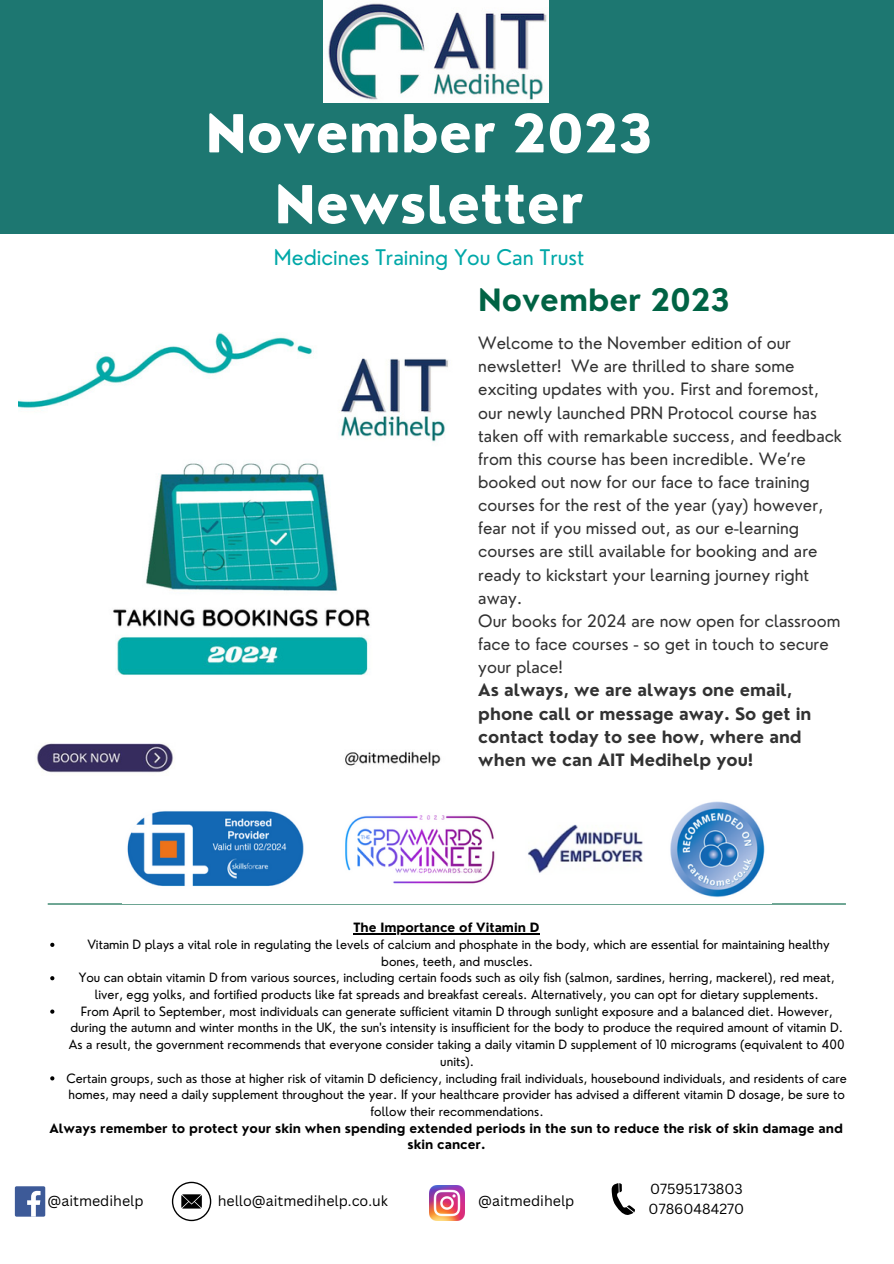
<style>
.page{position:relative;width:894px;height:1264px;background:#fff}
.page>*{position:absolute;margin:0;border:0;box-sizing:border-box;transform-origin:0 0}
.t1{font:800 51px/70.8px "Nourd";color:#fff;text-align:center}
.t2{font:700 30px "Nourd";color:#006344}
.t3{font:21px "Nourd";color:#00a8a8}
.t4{font:16.65px/23.1px "Nourd";color:#323232}
.t5{font:700 16.65px/23.1px "Nourd";color:#323232}
.t6{font:14.25px "Canva Sans";color:#000}
.t7{font:12.45px/16.6px "Nourd";color:#000;text-align:center}
.t8{font:700 12.45px/16.6px "Nourd";color:#000;text-align:center}
</style>
<div class="page">
<img style="left:19px;top:332px;width:429px;height:441px">
<div style="left:0;top:0;width:893px;height:233px;background:#1d7771"></div>
<hr style="left:48px;top:903px;width:797px;height:1px;background:#006344">
<img style="left:323px;top:0;width:225px;height:102px">
<div style="left:15px;top:1186px;width:30px;height:30px;background:#3d5a98;border-radius:2px"></div>
<svg style="left:27px;top:1190px;width:14px;height:26px"></svg>
<img style="left:429px;top:1185px;width:35px;height:35px">
<svg style="left:172px;top:1181px;width:39px;height:40px"></svg>
<svg style="left:611px;top:1183px;width:24px;height:32px"></svg>
<img style="left:127px;top:801px;width:638px;height:96px">
<svg style="left:50px;top:942px;width:4px;height:4px"></svg>
<svg style="left:50px;top:976px;width:4px;height:4px"></svg>
<svg style="left:50px;top:1009px;width:4px;height:4px"></svg>
<svg style="left:50px;top:1076px;width:4px;height:4px"></svg>
<hr style="left:353px;top:933px;width:186px;height:1px;background:#000">
<p class="t1" style="left:205px;top:98px;width:449px">November 2023<br>Newsletter</p>
<p class="t3" style="left:274px;top:244px;width:312px">Medicines Training You Can Trust</p>
<p class="t2" style="left:478px;top:280px;width:253px">November 2023</p>
<p class="t4" style="left:478px;top:331px;width:365px">Welcome to the November edition of our newsletter! We are thrilled to share some exciting updates with you. First and foremost, our newly launched PRN Protocol course has taken off with remarkable success, and feedback from this course has been incredible. We’re booked out now for our face to face training courses for the rest of the year (yay) however, fear not if you missed out, as our e-learning courses are still available for booking and are ready to kickstart your learning journey right away.</p>
<p class="t4" style="left:478px;top:609px;width:363px">Our books for 2024 are now open for classroom face to face courses - so get in touch to secure your place!</p>
<p class="t5" style="left:478px;top:678px;width:334px">As always, we are always one email, phone call or message away. So get in contact today to see how, where and when we can AIT Medihelp you!</p>
<p class="t8" style="left:353px;top:919px;width:187px">The Importance of Vitamin D</p>
<p class="t7" style="left:87px;top:936px;width:743px">Vitamin D plays a vital role in regulating the levels of calcium and phosphate in the body, which are essential for maintaining healthy bones, teeth, and muscles.</p>
<p class="t7" style="left:79px;top:969px;width:757px">You can obtain vitamin D from various sources, including certain foods such as oily fish (salmon, sardines, herring, mackerel), red meat, liver, egg yolks, and fortified products like fat spreads and breakfast cereals. Alternatively, you can opt for dietary supplements.</p>
<p class="t7" style="left:69px;top:1002px;width:777px">From April to September, most individuals can generate sufficient vitamin D through sunlight exposure and a balanced diet. However, during the autumn and winter months in the UK, the sun's intensity is insufficient for the body to produce the required amount of vitamin D.<br>As a result, the government recommends that everyone consider taking a daily vitamin D supplement of 10 micrograms (equivalent to 400 units).</p>
<p class="t7" style="left:66px;top:1069px;width:782px">Certain groups, such as those at higher risk of vitamin D deficiency, including frail individuals, housebound individuals, and residents of care homes, may need a daily supplement throughout the year. If your healthcare provider has advised a different vitamin D dosage, be sure to follow their recommendations.</p>
<p class="t8" style="left:49px;top:1119px;width:794px">Always remember to protect your skin when spending extended periods in the sun to reduce the risk of skin damage and skin cancer.</p>
<p class="t6" style="left:48px;top:1191px;width:98px">@aitmedihelp</p>
<p class="t6" style="left:217px;top:1191px;width:172px">hello@aitmedihelp.co.uk</p>
<p class="t6" style="left:478px;top:1191px;width:98px">@aitmedihelp</p>
<p class="t6" style="left:649px;top:1179px;width:94px">07595173803</p>
<p class="t6" style="left:648px;top:1199px;width:97px">07860484270</p>
</div>
